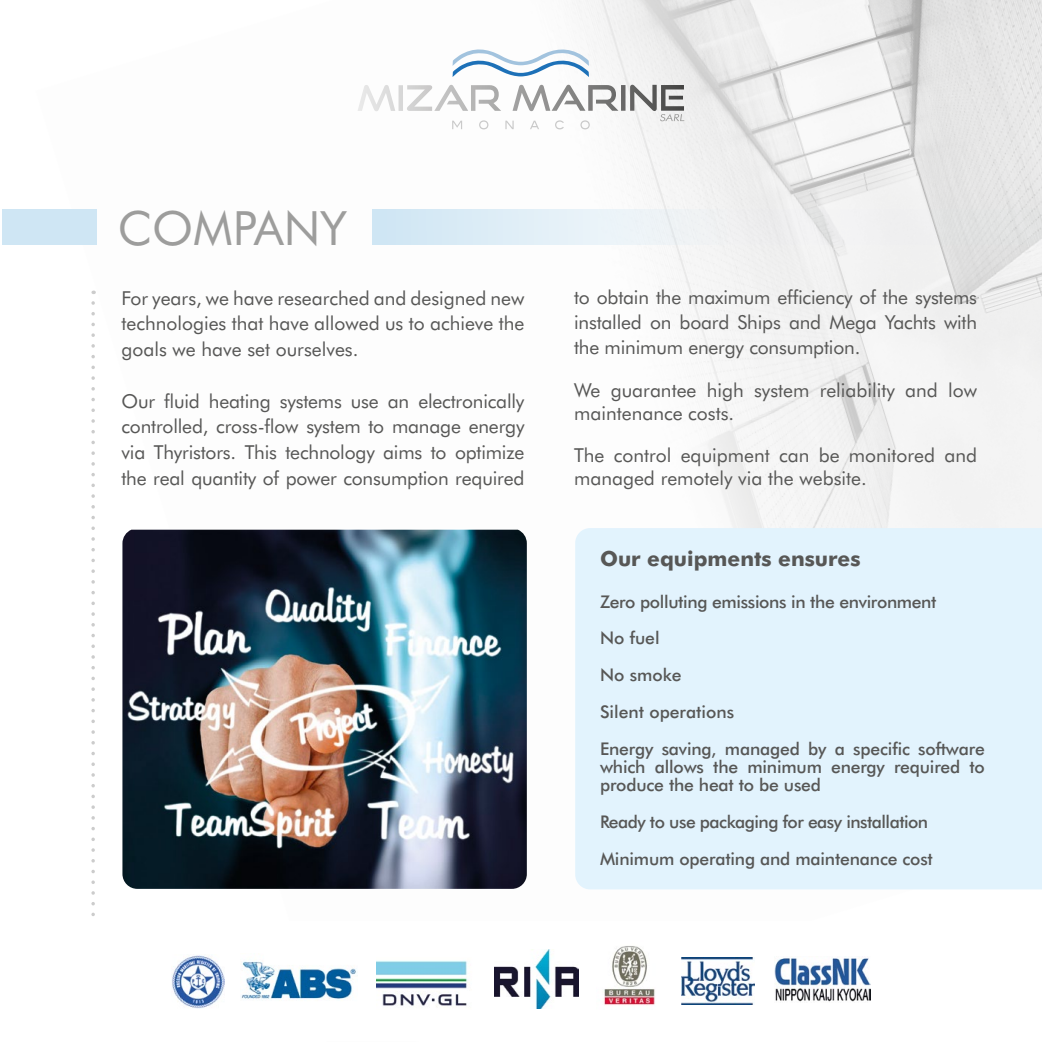
<style>
.page{position:relative;width:1042px;height:1042px;background:#fff}
.page>*{position:absolute;margin:0;border:0;box-sizing:border-box;transform-origin:0 0}
.t1{font:47.25px "Futura BT";color:#9d9d9c}
.t2{font:700 21px "Futura BT";color:#575756}
.t3{font:19.25px/25.7px "Futura BT";color:#575756;text-align:justify}
.t4{font:500 17.5px/36.8px "Futura BT";letter-spacing:-.01em;color:#575756}
.t5{font:500 17.5px/36.8px "Futura BT";letter-spacing:-.03em;color:#575756}
</style>
<div class="page">
<img style="left:36px;top:0;width:1006px;height:890px">
<svg style="left:452px;top:49px;width:137px;height:28px"></svg>
<svg style="left:452px;top:121px;width:10px;height:8px"></svg>
<svg style="left:479px;top:120px;width:9px;height:9px"></svg>
<svg style="left:505px;top:121px;width:9px;height:8px"></svg>
<svg style="left:530px;top:121px;width:9px;height:8px"></svg>
<svg style="left:555px;top:120px;width:9px;height:9px"></svg>
<svg style="left:580px;top:120px;width:10px;height:9px"></svg>
<svg style="left:357px;top:85px;width:38px;height:26px"></svg>
<div style="left:398px;top:85px;width:5px;height:26px;background:#d7d7d7"></div>
<svg style="left:407px;top:85px;width:94px;height:26px"></svg>
<svg style="left:512px;top:85px;width:106px;height:26px"></svg>
<hr style="left:621px;top:85px;width:4px;height:26px;background:#686767">
<svg style="left:630px;top:85px;width:54px;height:36px"></svg>
<svg style="left:91px;top:303px;width:4px;height:613px"></svg>
<div style="left:575px;top:528px;width:467px;height:361px;background:#e2f3fd"></div>
<svg style="left:372px;top:209px;width:670px;height:35px;fill:#e8eff4"></svg>
<div style="left:2px;top:209px;width:95px;height:35px;background:#cfe6f4"></div>
<img style="left:122px;top:530px;width:405px;height:359px">
<img style="left:241px;top:961px;width:115px;height:39px">
<img style="left:376px;top:960px;width:92px;height:47px">
<img style="left:495px;top:949px;width:83px;height:59px">
<img style="left:604px;top:946px;width:51px;height:59px">
<img style="left:681px;top:957px;width:73px;height:48px">
<img style="left:774px;top:958px;width:96px;height:44px">
<img style="left:171px;top:955px;width:53px;height:53px">
<h1 class="t1" style="left:118px;top:199px;width:231px">COMPANY</h1>
<p class="t3" style="left:121px;top:285px;width:404px">For years, we have researched and designed new technologies that have allowed us to achieve the goals we have set ourselves.</p>
<p class="t3" style="left:121px;top:388px;width:404px">Our fluid heating systems use an electronically controlled, cross-flow system to manage energy via Thyristors. This technology aims to optimize the real quantity of power consumption required</p>
<p class="t3" style="left:574px;top:285px;width:404px;line-height:24.7px">to obtain the maximum efficiency of the systems installed on board Ships and Mega Yachts with the minimum energy consumption.</p>
<p class="t3" style="left:574px;top:378px;width:404px;line-height:22.9px">We guarantee high system reliability and low maintenance costs.</p>
<p class="t3" style="left:574px;top:443px;width:404px;line-height:22.9px">The control equipment can be monitored and managed remotely via the website.</p>
<p class="t2" style="left:600px;top:546px;width:262px">Our equipments ensures</p>
<p class="t4" style="left:600px;top:583px;width:386px">Zero polluting emissions in the environment<br>No fuel<br>No smoke<br>Silent operations<br>Energy saving, managed by a specific software</p>
<p class="t4" style="left:600px;top:757px;width:386px;line-height:18.4px">which allows the minimum energy required to produce the heat to be used</p>
<p class="t5" style="left:600px;top:803px;width:334px">Ready to use packaging for easy installation<br>Minimum operating and maintenance cost</p>
</div>
